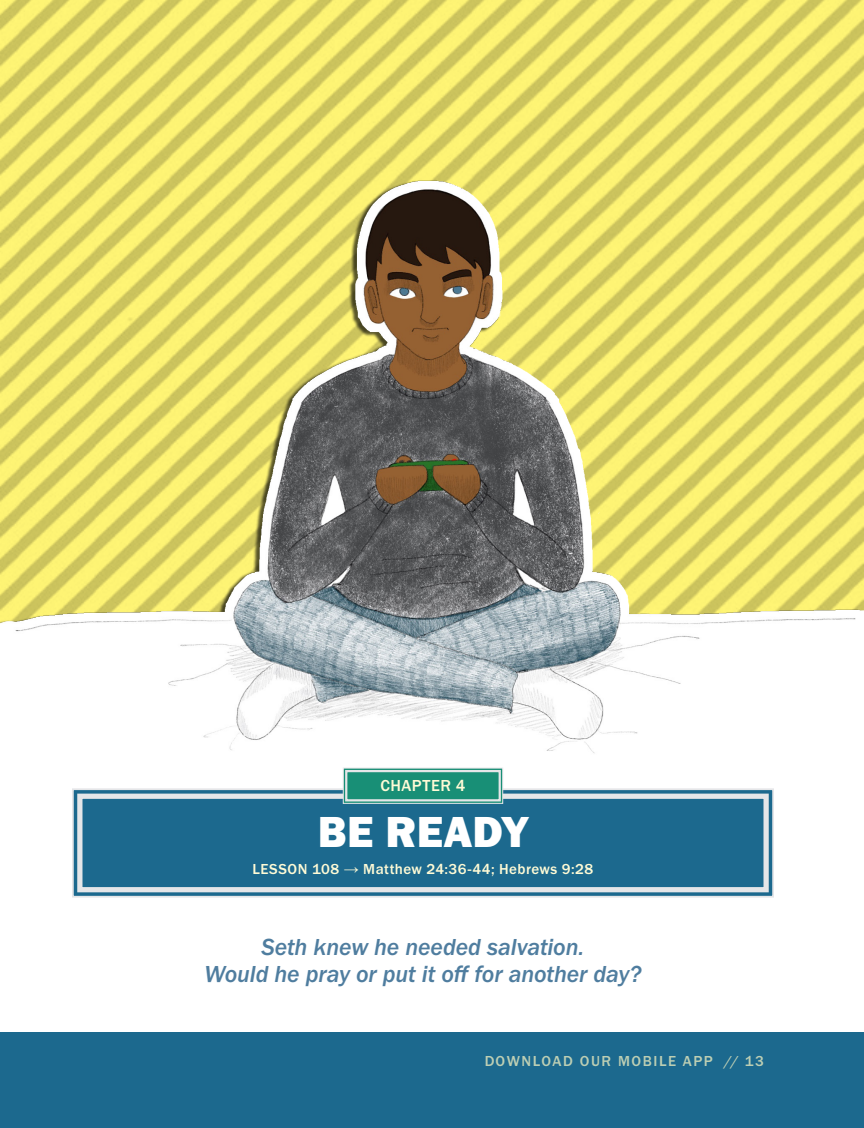
<style>
.page{position:relative;width:864px;height:1128px;background:#fff}
.page>*{position:absolute;margin:0;border:0;box-sizing:border-box;transform-origin:0 0}
.Article_-_Title{font:45px "Franklin Gothic URW Hea";letter-spacing:.005em;color:#fff}
.Article_-_Subtitle{font:24px/27px "Franklin Gothic URW Med Ita";letter-spacing:-.005em;color:#4f7d9f;text-align:center}
.Article_-_Lesson___V{font:500 16.5px "Franklin Gothic URW";letter-spacing:.03em;color:#fffbd6}
.Article_-_Lesson___V-2{font:500 15px "Franklin Gothic URW";letter-spacing:.03em;color:#fffbd6}
.t1{font:500 15px "Franklin Gothic URW";letter-spacing:.105em;color:#e5e8bd}
.s1{font-family:"Times New Roman";font-weight:400}
.s2{font-family:"Franklin Gothic URW Med Ita";font-weight:400}
</style>
<div class="page">
<img style="left:0;top:0;width:864px;height:180px">
<img style="left:0;top:180px;width:864px;height:573px">
<svg style="left:72px;top:788px;width:702px;height:110px;background:#256f92"></svg>
<div style="left:77px;top:793px;width:692px;height:99px;border:5px solid #e5e6e8"></div>
<svg style="left:343px;top:767px;width:160px;height:37px;background:#319984"></svg>
<div style="left:345px;top:769px;width:156px;height:32px;border:2px solid #e5e6e8"></div>
<div style="left:0;top:1031px;width:864px;height:96px;background:#1c698e"></div>
<p class="Article_-_Lesson___V" style="left:380px;top:775px;width:87px">CHAPTER 4</p>
<p class="Article_-_Title" style="left:318px;top:802px;width:212px">BE READY</p>
<p class="Article_-_Lesson___V-2" style="left:253px;top:859px;width:342px">LESSON 108 <span class="s1">→</span> Matthew 24:36-44; Hebrews 9:28</p>
<p class="Article_-_Subtitle" style="left:204px;top:932px;width:438px">Seth knew he needed salvation.<br>Would he pray or put it off for another day?</p>
<p class="t1" style="left:484px;top:1051px;width:281px">DOWNLOAD OUR MOBILE APP <span class="s2">//</span> 13</p>
</div>
